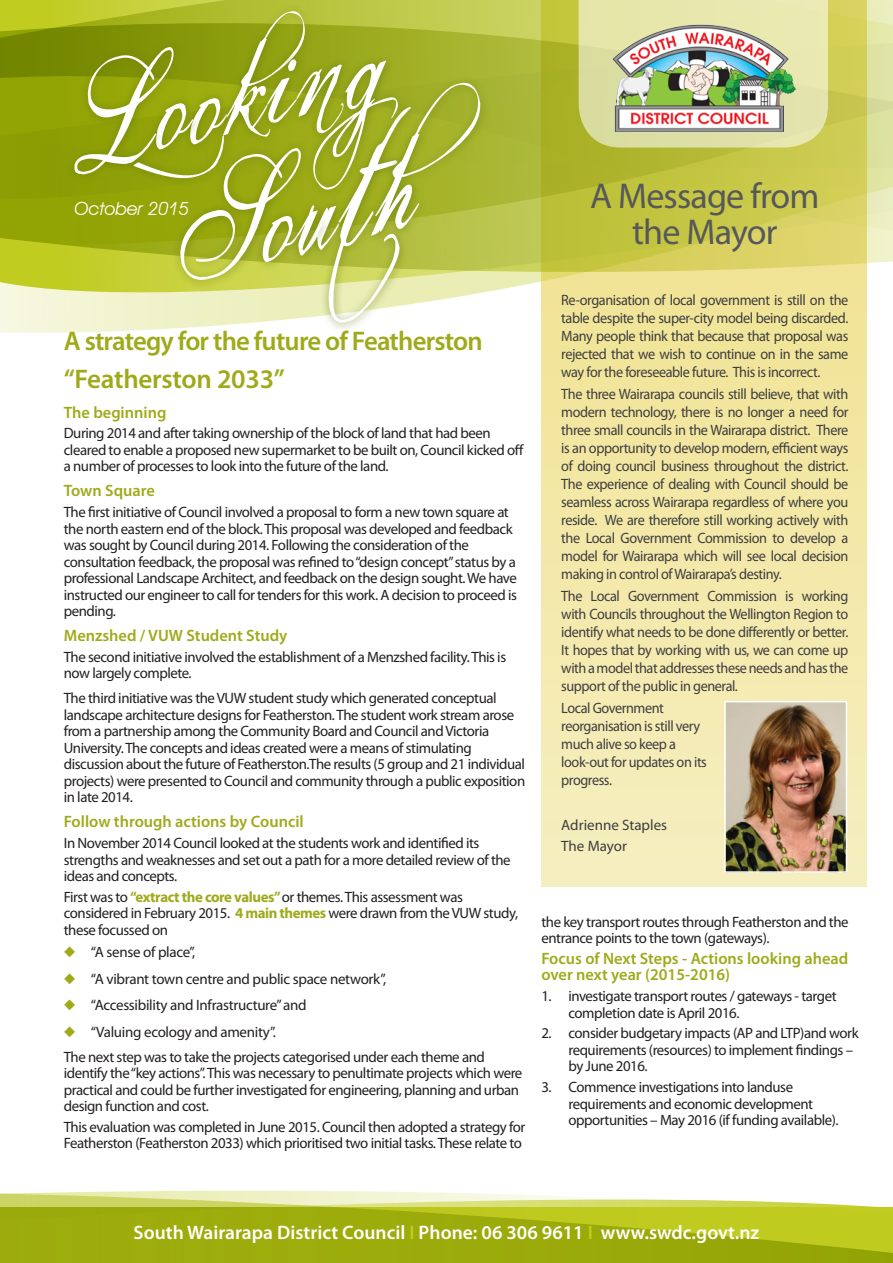
<style>
.page{position:relative;width:893px;height:1263px;background:#fff}
.page>*{position:absolute;margin:0;border:0;box-sizing:border-box;transform-origin:0 0}
.t1{font:36px/36px "Myriad Pro";letter-spacing:-.025em;color:#57585a;text-align:center}
.t2{font:600 27px "Myriad Pro";letter-spacing:-.03em;color:#9faa1a}
.t3{font:600 27px "Myriad Pro";letter-spacing:-.01em;color:#9faa1a}
.t4{font:600 19.5px "Myriad Pro";color:#fff}
.t5{font:italic 18px "Avant Garde IT Cby BT";color:#fff}
.t6{font:600 16.5px/16.5px "Myriad Pro";color:#9faa1a}
.t7{font:15px/16.5px "Myriad Pro";letter-spacing:-.03em;color:#231f20}
.t8{font:15px/18px "Myriad Pro";letter-spacing:-.03em;color:#3e3e3f;text-align:justify;scale:.95 1}
.t9{font:15px "Myriad Pro";color:#3e3e3f}
.t10{font:15px "Myriad Pro";letter-spacing:-.005em;color:#3e3e3f}
.s1{font-weight:700;color:#9faa1a}
.s2{color:#9faa1a}
.s3{color:#c1cc21}
</style>
<div class="page">
<svg style="left:541px;top:336px;width:325px;height:550px;background:#f3e9ab"></svg>
<svg style="left:0;top:315px;width:867px;height:21px"></svg>
<svg style="left:0;top:0;width:893px;height:315px;background:#c5c854"></svg>
<div style="left:320px;top:99px;width:100px;height:233px;background:#697a10;opacity:.75"></div>
<div style="left:363px;top:75px;width:127px;height:170px;background:#697a10;opacity:.75"></div>
<div style="left:66px;top:39px;width:117px;height:145px;background:#697a10;opacity:.75"></div>
<div style="left:215px;top:3px;width:99px;height:143px;background:#b2bf34"></div>
<svg style="left:74px;top:10px;width:406px;height:314px;background:#b2bd4c"></svg>
<svg style="left:579px;top:0;width:249px;height:148px;background:#e1e1a4"></svg>
<img style="left:727px;top:704px;width:117px;height:166px">
<div style="left:724px;top:701px;width:123px;height:172px;border:2px solid #fff"></div>
<img style="left:610px;top:22px;width:186px;height:115px">
<svg style="left:0;top:1190px;width:893px;height:73px;background:#b3bf36"></svg>
<p class="t5" style="left:74px;top:198px;width:116px">October 2015</p>
<p class="t1" style="left:590px;top:177px;width:231px">A Message from the Mayor</p>
<p class="t2" style="left:64px;top:326px;width:420px">A strategy for the future of Featherston</p>
<p class="t3" style="left:64px;top:364px;width:223px">“Featherston 2033”</p>
<p class="t6" style="left:64px;top:404px;width:104px">The beginning</p>
<p class="t7" style="left:64px;top:425px;width:462px">During 2014 and after taking ownership of the block of land that had been cleared to enable a proposed new supermarket to be built on, Council kicked off a number of processes to look into the future of the land.</p>
<p class="t6" style="left:64px;top:483px;width:93px">Town Square</p>
<p class="t7" style="left:64px;top:504px;width:455px">The first initiative of Council involved a proposal to form a new town square at the north eastern end of the block. This proposal was developed and feedback was sought by Council during 2014. Following the consideration of the consultation feedback, the proposal was refined to “design concept” status by a professional Landscape Architect, and feedback on the design sought. We have instructed our engineer to call for tenders for this work. A decision to proceed is pending.</p>
<p class="t6" style="left:64px;top:628px;width:225px">Menzshed / VUW Student Study</p>
<p class="t7" style="left:64px;top:648px;width:444px">The second initiative involved the establishment of a Menzshed facility. This is now largely complete.</p>
<p class="t7" style="left:64px;top:690px;width:463px">The third initiative was the VUW student study which generated conceptual landscape architecture designs for Featherston. The student work stream arose from a partnership among the Community Board and Council and Victoria University. The concepts and ideas created were a means of stimulating discussion about the future of Featherston.The results (5 group and 21 individual projects) were presented to Council and community through a public exposition in late 2014.</p>
<p class="t6" style="left:64px;top:814px;width:241px">Follow through actions by Council</p>
<p class="t7" style="left:64px;top:835px;width:448px">In November 2014 Council looked at the students work and identified its strengths and weaknesses and set out a path for a more detailed review of the ideas and concepts.</p>
<p class="t7" style="left:64px;top:888px;width:456px">First was to <span class="s1">“extract the core values”</span> or themes. This assessment was considered in February 2015. <span class="s1">4 main themes</span> were drawn from the VUW study, these focussed on</p>
<p class="t7" style="left:64px;top:944px;width:133px"><span class="s2">◆</span> “A sense of place”,</p>
<p class="t7" style="left:64px;top:970px;width:324px"><span class="s2">◆</span> “A vibrant town centre and public space network”,</p>
<p class="t7" style="left:64px;top:997px;width:244px"><span class="s2">◆</span> “Accessibility and Infrastructure” and</p>
<p class="t7" style="left:64px;top:1023px;width:214px"><span class="s2">◆</span> “Valuing ecology and amenity”.</p>
<p class="t7" style="left:64px;top:1048px;width:460px">The next step was to take the projects categorised under each theme and identify the “key actions”. This was necessary to penultimate projects which were practical and could be further investigated for engineering, planning and urban design function and cost.</p>
<p class="t7" style="left:64px;top:1118px;width:463px">This evaluation was completed in June 2015. Council then adopted a strategy for<br>Featherston (Featherston 2033) which prioritised two initial tasks. These relate to</p>
<p class="t8" style="left:561px;top:290px;width:304px">Re-organisation of local government is still on the table despite the super-city model being discarded.<br>Many people think that because that proposal was rejected that we wish to continue on in the same way for the foreseeable future. This is incorrect.</p>
<p class="t8" style="left:561px;top:385px;width:304px">The three Wairarapa councils still believe, that with modern technology, there is no longer a need for three small councils in the Wairarapa district. There is an opportunity to develop modern, efficient ways of doing council business throughout the district.<br>The experience of dealing with Council should be seamless across Wairarapa regardless of where you reside. We are therefore still working actively with the Local Government Commission to develop a model for Wairarapa which will see local decision making in control of Wairarapa’s destiny.</p>
<p class="t8" style="left:561px;top:587px;width:304px">The Local Government Commission is working with Councils throughout the Wellington Region to identify what needs to be done differently or better.<br>It hopes that by working with us, we can come up with a model that addresses these needs and has the support of the public in general.</p>
<p class="t8" style="left:561px;top:699px;width:155px;text-align:left">Local Government reorganisation is still very much alive so keep a look-out for updates on its progress.</p>
<p class="t9" style="left:561px;top:815px;width:107px">Adrienne Staples</p>
<p class="t10" style="left:561px;top:837px;width:67px">The Mayor</p>
<p class="t7" style="left:541px;top:913px;width:309px">the key transport routes through Featherston and the entrance points to the town (gateways).</p>
<p class="t6" style="left:541px;top:950px;width:308px">Focus of Next Steps - Actions looking ahead over next year (2015-2016)</p>
<p class="t7" style="left:568px;top:987px;width:270px;text-indent:-27px">1. investigate transport routes / gateways - target completion date is April 2016.</p>
<p class="t7" style="left:568px;top:1025px;width:292px;text-indent:-27px">2. consider budgetary impacts (AP and LTP)and work requirements (resources) to implement findings – by June 2016.</p>
<p class="t7" style="left:568px;top:1078px;width:272px;text-indent:-27px">3. Commence investigations into landuse requirements and economic development opportunities – May 2016 (if funding available).</p>
<h3 class="t4" style="left:134px;top:1221px;width:627px">South Wairarapa District Council <span class="s3">I</span> Phone: 06 306 9611 <span class="s3">I</span> www.swdc.govt.nz</h3>
</div>
